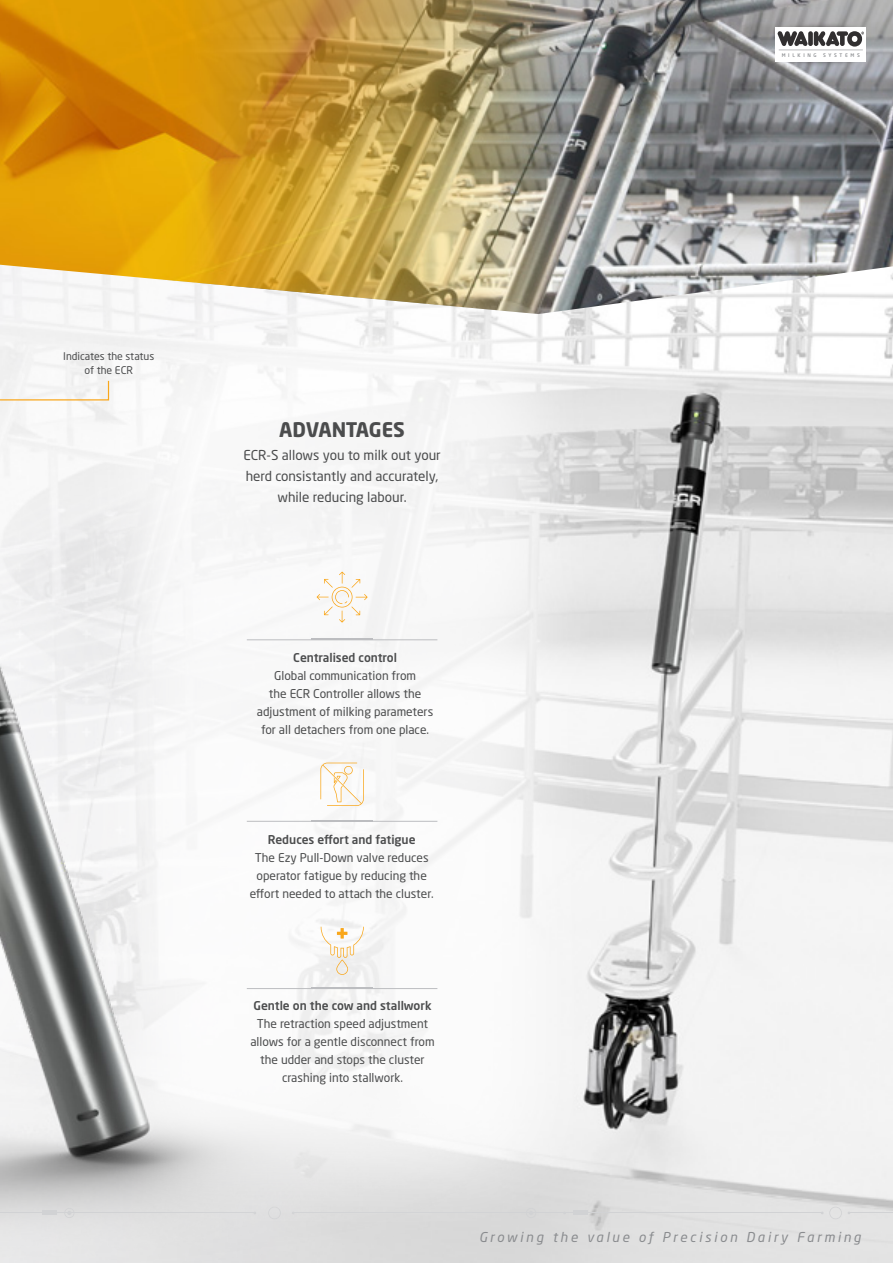
<style>
.page{position:relative;width:893px;height:1263px;background:#fff}
.page>*{position:absolute;margin:0;border:0;box-sizing:border-box;transform-origin:0 0}
.t1{font:700 19.95px "Neo Sans W1 G";letter-spacing:-.015em;color:#4b4c4d}
.t2{font:13.5px/21px "Neo Sans W1 G";color:#4b4c4d;text-align:center}
.t3{font:italic 13.5px "Neo Sans W1 G";letter-spacing:.2em;color:#8a8c8f}
.t4{font:12px/18px "Neo Sans W1 G";color:#4b4c4d;text-align:center}
.t5{font:500 12px "Neo Sans W1 G";color:#4b4c4d}
.t6{font:10.5px "Neo Sans W1 G";color:#4b4c4d}
.t7{font:500 4.95px "Neo Sans W1 G";letter-spacing:.54em;color:#939598}
</style>
<div class="page">
<img style="left:613px;top:314px;width:280px;height:949px">
<img style="left:0;top:0;width:893px;height:314px">
<img style="left:0;top:128px;width:613px;height:1135px">
<div style="left:779px;top:22px;width:84px;height:21px;background:#231f20;opacity:.6"></div>
<div style="left:779px;top:46px;width:84px;height:20px;background:#231f20;opacity:.6"></div>
<div style="left:775px;top:27px;width:91px;height:35px;background:#fff"></div>
<svg style="left:777px;top:31px;width:87px;height:19px"></svg>
<hr style="left:779px;top:50px;width:84px;height:1px;background:#bcbdc0">
<hr style="left:0;top:1212px;width:255px;height:1px;background:#d1d2d4">
<hr style="left:293px;top:1212px;width:529px;height:1px;background:#d1d2d4">
<hr style="left:849px;top:1212px;width:44px;height:1px;background:#d1d2d4">
<svg style="left:64px;top:1208px;width:5px;height:10px"></svg>
<svg style="left:821px;top:1207px;width:21px;height:12px"></svg>
<hr style="left:43px;top:1211px;width:14px;height:4px;background:#d1d2d4">
<svg style="left:69px;top:273px;width:537px;height:965px;fill:#f3f3f3"></svg>
<div style="left:204px;top:408px;width:267px;height:695px;background:#fff"></div>
<svg style="left:317px;top:572px;width:51px;height:50px"></svg>
<svg style="left:320px;top:763px;width:44px;height:43px"></svg>
<svg style="left:321px;top:927px;width:43px;height:48px"></svg>
<hr style="left:247px;top:639px;width:190px;height:1px;background:#bcbdc0">
<hr style="left:311px;top:638px;width:62px;height:2px;background:#bcbdc0">
<hr style="left:247px;top:821px;width:190px;height:1px;background:#bcbdc0">
<hr style="left:311px;top:820px;width:62px;height:1px;background:#bcbdc0">
<hr style="left:247px;top:988px;width:190px;height:1px;background:#bcbdc0">
<hr style="left:311px;top:987px;width:62px;height:1px;background:#bcbdc0">
<svg style="left:0;top:380px;width:110px;height:21px"></svg>
<p class="t7" style="left:782px;top:52px;width:36px">MILKING</p>
<p class="t7" style="left:823px;top:52px;width:38px">SYSTEMS</p>
<p class="t6" style="left:63px;top:350px;width:93px">Indicates the status</p>
<p class="t6" style="left:85px;top:363px;width:50px">of the ECR</p>
<p class="t1" style="left:279px;top:417px;width:127px">ADVANTAGES</p>
<p class="t2" style="left:243px;top:444px;width:199px">ECR-S allows you to milk out your herd consistantly and accurately, while reducing labour.</p>
<p class="t5" style="left:293px;top:650px;width:105px">Centralised control</p>
<p class="t4" style="left:257px;top:666px;width:178px">Global communication from<br>the ECR Controller allows the adjustment of milking parameters for all detachers from one place.</p>
<p class="t5" style="left:268px;top:832px;width:149px">Reduces effort and fatigue</p>
<p class="t4" style="left:250px;top:848px;width:186px">The Ezy Pull-Down valve reduces operator fatigue by reducing the effort needed to attach the cluster.</p>
<p class="t5" style="left:253px;top:998px;width:180px">Gentle on the cow and stallwork</p>
<p class="t4" style="left:250px;top:1015px;width:186px">The retraction speed adjustment allows for a gentle disconnect from the udder and stops the cluster crashing into stallwork.</p>
<p class="t3" style="left:479px;top:1229px;width:383px">Growing the value of Precision Dairy Farming</p>
</div>
